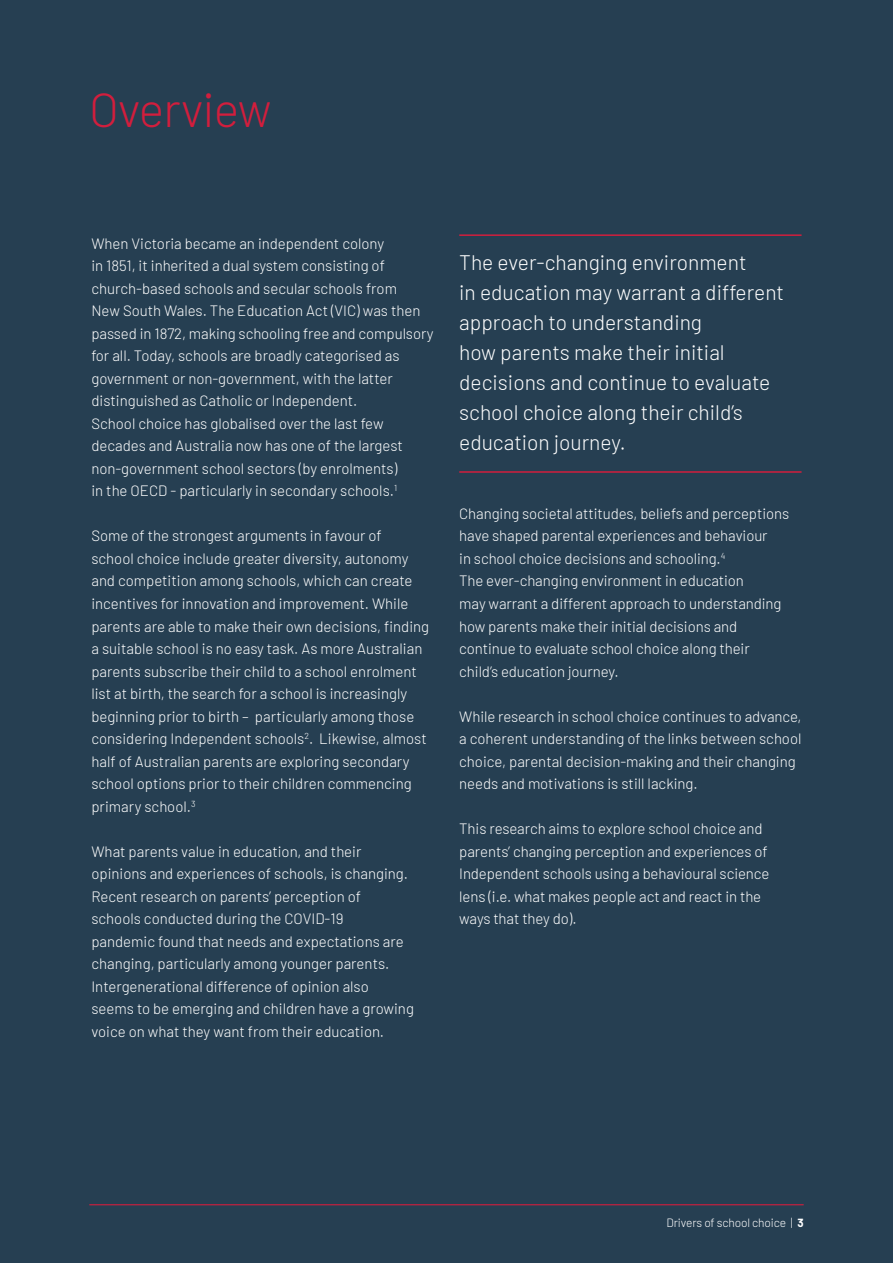
<style>
.page{position:relative;width:893px;height:1263px;background:#263f52}
.page>*{position:absolute;margin:0;border:0;box-sizing:border-box;transform-origin:0 0}
.Headline_B{font:300 48px "Barlow";letter-spacing:-.02em;color:#d21e3d}
.Call_Out{font:300 21px/30px "Barlow";color:#fff}
.Body_copy{font:300 15px/22.5px "Barlow";color:#fff}
.t1{font:300 12px "Barlow";letter-spacing:-.01em;color:#fff}
.s1{font-weight:700;font-size:11.55px}
</style>
<div class="page">
<hr style="left:89px;top:1204px;width:715px;height:1px;background:#d21e3d">
<hr style="left:459px;top:234px;width:342px;height:2px;background:#d21e3d">
<hr style="left:459px;top:471px;width:342px;height:2px;background:#d21e3d">
<p class="Headline_B" style="left:89px;top:75px;width:184px">Overview</p>
<p class="Body_copy" style="left:91px;top:231px;width:344px">When Victoria became an independent colony<br>in 1851, it inherited a dual system consisting of church-based schools and secular schools from<br>New South Wales. The Education Act (VIC) was then passed in 1872, making schooling free and compulsory for all. Today, schools are broadly categorised as government or non-government, with the latter distinguished as Catholic or Independent.<br>School choice has globalised over the last few decades and Australia now has one of the largest non-government school sectors (by enrolments)<br>in the OECD - particularly in secondary schools.<sup>1</sup></p>
<p class="Body_copy" style="left:91px;top:524px;width:339px">Some of the strongest arguments in favour of<br>school choice include greater diversity, autonomy and competition among schools, which can create incentives for innovation and improvement. While parents are able to make their own decisions, finding a suitable school is no easy task. As more Australian parents subscribe their child to a school enrolment list at birth, the search for a school is increasingly beginning prior to birth – particularly among those considering Independent schools<sup>2</sup>. Likewise, almost half of Australian parents are exploring secondary school options prior to their children commencing primary school.<sup>3</sup></p>
<p class="Body_copy" style="left:91px;top:839px;width:324px">What parents value in education, and their opinions and experiences of schools, is changing.<br>Recent research on parents’ perception of schools conducted during the COVID-19<br>pandemic found that needs and expectations are changing, particularly among younger parents.<br>Intergenerational difference of opinion also seems to be emerging and children have a growing voice on what they want from their education.</p>
<p class="Call_Out" style="left:459px;top:246px;width:326px">The ever-changing environment<br>in education may warrant a different approach to understanding<br>how parents make their initial decisions and continue to evaluate school choice along their child’s education journey.</p>
<p class="Body_copy" style="left:459px;top:501px;width:332px">Changing societal attitudes, beliefs and perceptions have shaped parental experiences and behaviour<br>in school choice decisions and schooling.<sup>4<br></sup>The ever-changing environment in education<br>may warrant a different approach to understanding how parents make their initial decisions and continue to evaluate school choice along their child’s education journey.</p>
<p class="Body_copy" style="left:459px;top:704px;width:344px">While research in school choice continues to advance, a coherent understanding of the links between school choice, parental decision-making and their changing needs and motivations is still lacking.</p>
<p class="Body_copy" style="left:459px;top:816px;width:312px">This research aims to explore school choice and parents’ changing perception and experiences of Independent schools using a behavioural science lens (i.e. what makes people act and react in the ways that they do).</p>
<p class="t1" style="left:666px;top:1213px;width:139px">Drivers of school choice | <span class="s1">3</span></p>
</div>
